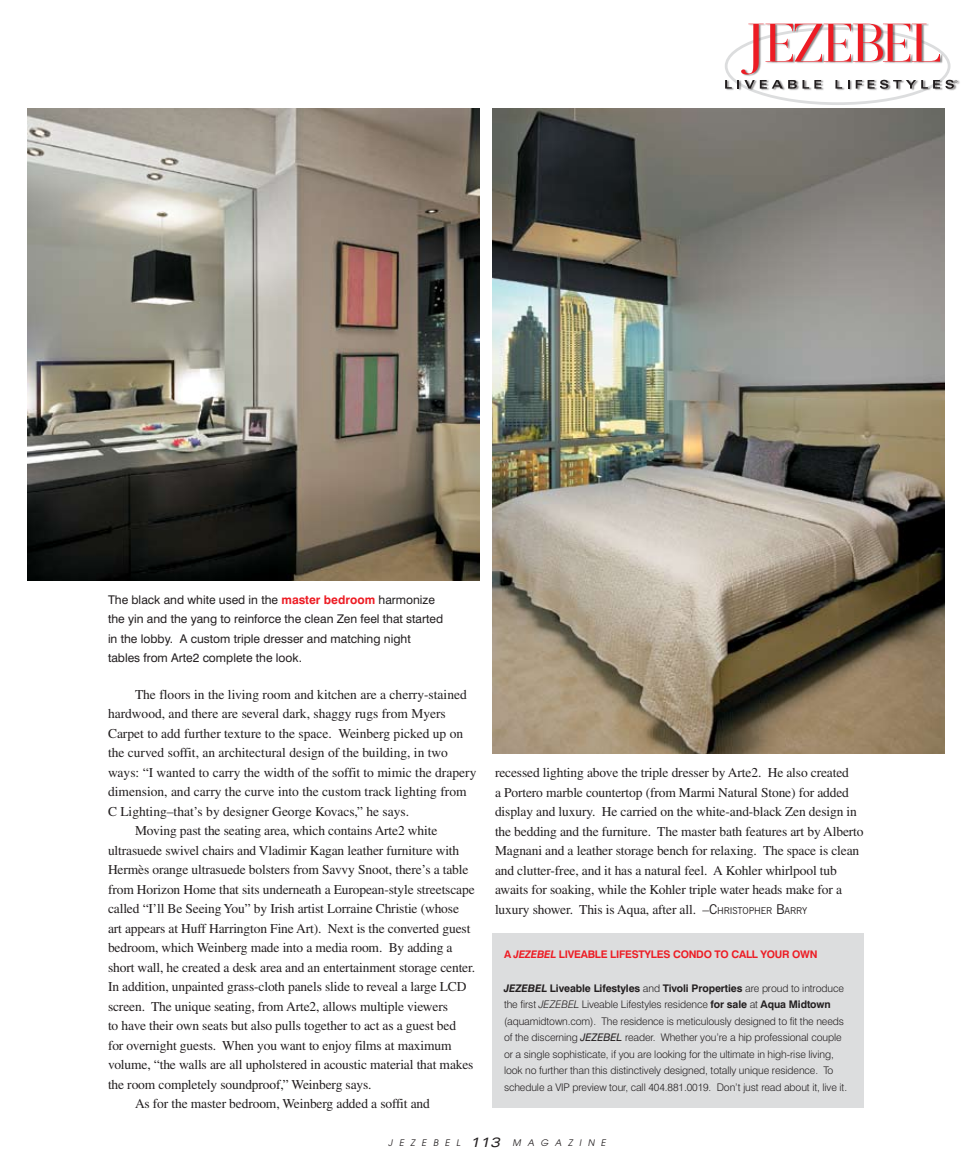
<style>
.page{position:relative;width:972px;height:1175px;background:#fff}
.page>*{position:absolute;margin:0;border:0;box-sizing:border-box;transform-origin:0 0}
.t1{font:13.5px/19.5px "Times";letter-spacing:-.01em;color:#231f20}
.t2{font:italic expanded 13.5px "Univers";color:#231f20}
.t3{font:12px/19.5px "Swiss 721 BT";color:#231f20}
.t4{font:300 10.5px/16.5px "Swiss 721 BT";letter-spacing:-.01em;color:#231f20}
.t5{font:700 10.5px "Swiss 721 BT";letter-spacing:-.02em;color:#ed1c24}
.t6{font:italic 9px "Avant Garde";letter-spacing:.735em;color:#231f20}
.s1{font-weight:700;color:#ed1c24}
.s2{font-family:"News Gothic BT"}
.s3{font-family:"News Gothic BT";font-size:9.45px}
.s4{font-style:italic}
.s5{font-weight:700;font-style:italic}
.s6{font-weight:700}
.s7{font-weight:400;font-style:italic}
</style>
<div class="page">
<img style="left:27px;top:108px;width:452px;height:472px">
<svg style="left:726px;top:29px;width:223px;height:75px"></svg>
<div style="left:716px;top:10px;width:244px;height:86px;background:#231f20;opacity:.5"></div>
<svg style="left:741px;top:24px;width:199px;height:50px"></svg>
<svg style="left:725px;top:80px;width:72px;height:9px"></svg>
<svg style="left:803px;top:80px;width:18px;height:9px"></svg>
<svg style="left:835px;top:80px;width:7px;height:9px"></svg>
<svg style="left:848px;top:80px;width:2px;height:9px"></svg>
<svg style="left:856px;top:80px;width:6px;height:9px"></svg>
<svg style="left:868px;top:80px;width:89px;height:9px"></svg>
<img style="left:493px;top:108px;width:452px;height:645px">
<div style="left:493px;top:933px;width:371px;height:174px;background:#dcddde"></div>
<p class="t3" style="left:108px;top:590px;width:337px">The black and white used in the <span class="s1">master bedroom</span> harmonize the yin and the yang to reinforce the clean Zen feel that started in the lobby. A custom triple dresser and matching night tables from Arte2 complete the look.</p>
<p class="t1" style="left:135px;top:684px;width:333px">The floors in the living room and kitchen are a cherry-stained</p>
<p class="t1" style="left:108px;top:704px;width:339px">hardwood, and there are several dark, shaggy rugs from Myers</p>
<p class="t1" style="left:108px;top:723px;width:357px">Carpet to add further texture to the space. Weinberg picked up on</p>
<p class="t1" style="left:108px;top:743px;width:341px">the curved soffit, an architectural design of the building, in two</p>
<p class="t1" style="left:108px;top:762px;width:370px">ways: “I wanted to carry the width of the soffit to mimic the drapery</p>
<p class="t1" style="left:108px;top:782px;width:360px">dimension, and carry the curve into the custom track lighting from</p>
<p class="t1" style="left:108px;top:801px;width:303px">C Lighting–that’s by designer George Kovacs,” he says.</p>
<p class="t1" style="left:135px;top:821px;width:304px">Moving past the seating area, which contains Arte2 white</p>
<p class="t1" style="left:108px;top:840px;width:353px">ultrasuede swivel chairs and Vladimir Kagan leather furniture with</p>
<p class="t1" style="left:108px;top:860px;width:362px">Hermès orange ultrasuede bolsters from Savvy Snoot, there’s a table</p>
<p class="t1" style="left:108px;top:879px;width:368px">from Horizon Home that sits underneath a European-style streetscape</p>
<p class="t1" style="left:108px;top:899px;width:353px">called “I’ll Be Seeing You” by Irish artist Lorraine Christie (whose</p>
<p class="t1" style="left:108px;top:918px;width:364px">art appears at Huff Harrington Fine Art). Next is the converted guest</p>
<p class="t1" style="left:108px;top:938px;width:346px">bedroom, which Weinberg made into a media room. By adding a</p>
<p class="t1" style="left:108px;top:957px;width:369px">short wall, he created a desk area and an entertainment storage center.</p>
<p class="t1" style="left:108px;top:977px;width:360px">In addition, unpainted grass-cloth panels slide to reveal a large LCD</p>
<p class="t1" style="left:108px;top:996px;width:342px">screen. The unique seating, from Arte2, allows multiple viewers</p>
<p class="t1" style="left:108px;top:1016px;width:350px">to have their own seats but also pulls together to act as a guest bed</p>
<p class="t1" style="left:108px;top:1035px;width:345px">for overnight guests. When you want to enjoy films at maximum</p>
<p class="t1" style="left:108px;top:1055px;width:367px">volume, “the walls are all upholstered in acoustic material that makes</p>
<p class="t1" style="left:108px;top:1074px;width:265px">the room completely soundproof,” Weinberg says.</p>
<p class="t1" style="left:135px;top:1094px;width:296px">As for the master bedroom, Weinberg added a soffit and</p>
<p class="t1" style="left:495px;top:763px;width:370px">recessed lighting above the triple dresser by Arte2. He also created<br>a Portero marble countertop (from Marmi Natural Stone) for added display and luxury. He carried on the white-and-black Zen design in the bedding and the furniture. The master bath features art by Alberto Magnani and a leather storage bench for relaxing. The space is clean and clutter-free, and it has a natural feel. A Kohler whirlpool tub awaits for soaking, while the Kohler triple water heads make for a luxury shower. This is Aqua, after all. –<span class="s2">C</span><span class="s3">HRISTOPHER</span> <span class="s2">B</span><span class="s3">ARRY</span></p>
<p class="t5" style="left:504px;top:948px;width:315px">A <span class="s4">JEZEBEL</span> LIVEABLE LIFESTYLES CONDO TO CALL YOUR OWN</p>
<p class="t4" style="left:504px;top:979px;width:345px"><span class="s5">JEZEBEL</span> <span class="s6">Liveable Lifestyles</span> and <span class="s6">Tivoli Properties</span> are proud to introduce the first <span class="s4">JEZEBEL</span> Liveable Lifestyles residence <span class="s6">for sale</span> at <span class="s6">Aqua Midtown </span>(aquamidtown.com). The residence is meticulously designed to fit the needs of the discerning <span class="s7">JEZEBEL</span> reader. Whether you’re a hip professional couple or a single sophisticate, if you are looking for the ultimate in high-rise living, look no further than this distinctively designed, totally unique residence. To schedule a VIP preview tour, call 404.881.0019. Don’t just read about it, live it.</p>
<p class="t2" style="left:470px;top:1133px;width:31px">113</p>
<p class="t6" style="left:388px;top:1136px;width:74px">JEZEBEL</p>
<p class="t6" style="left:513px;top:1136px;width:95px">MAGAZINE</p>
</div>
